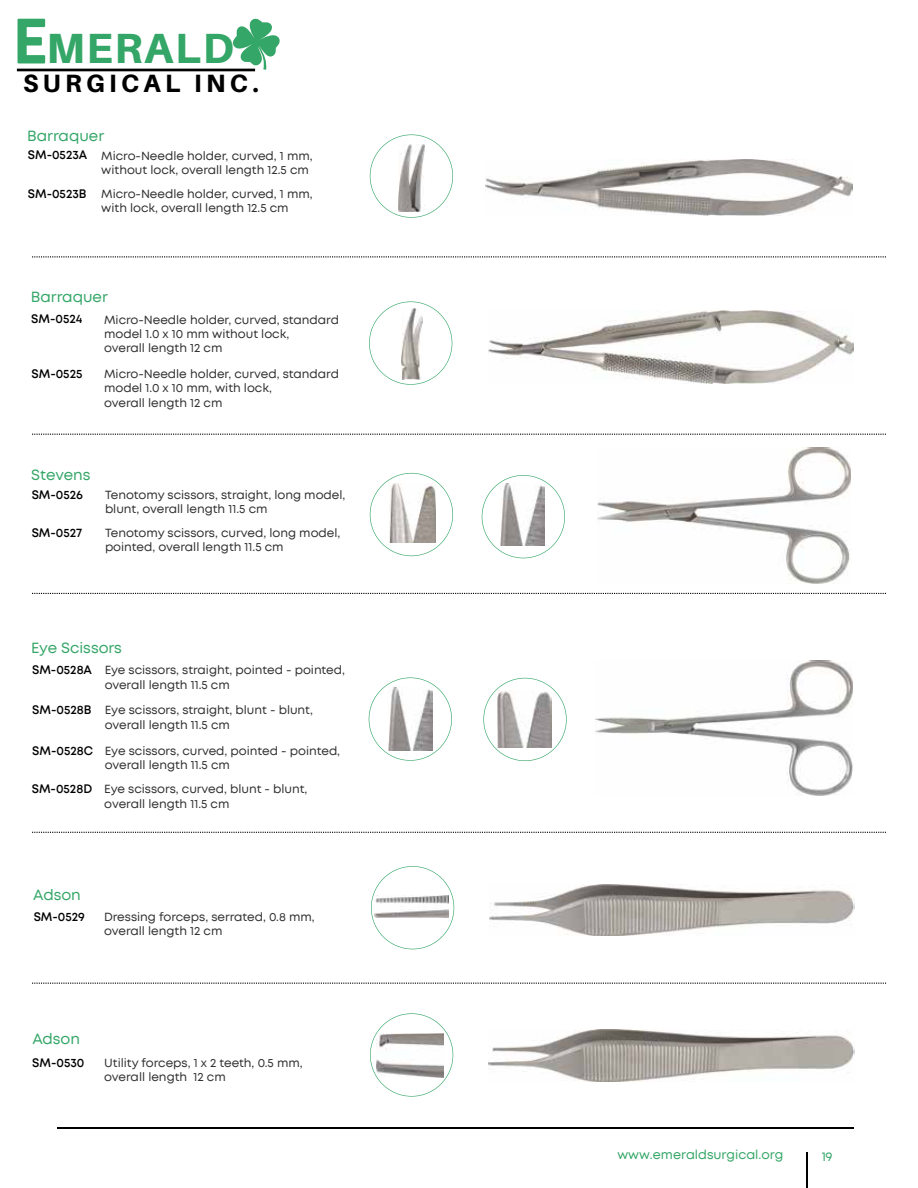
<style>
.page{position:relative;width:918px;height:1188px;background:#fff}
.page>*{position:absolute;margin:0;border:0;box-sizing:border-box;transform-origin:0 0}
.t1{font:800 42.3px "Aileron";letter-spacing:.04em;color:#34a667}
.t2{font:800 25.05px "Aileron";letter-spacing:.175em;color:#000}
.t3{font:15px "Mont";color:#34a667}
.t4{font:12.75px "Mont";color:#34a667}
.t5{font:12px/14.4px "Mont";color:#323031}
.t6{font:600 12px "Mont";color:#000}
.s1{font-family:"Anteb";font-weight:700;font-size:71.1px}
</style>
<div class="page">
<svg style="left:32px;top:434px;width:854px;height:1px"></svg>
<svg style="left:32px;top:832px;width:854px;height:1px"></svg>
<svg style="left:32px;top:983px;width:854px;height:1px"></svg>
<svg style="left:32px;top:256px;width:854px;height:1px"></svg>
<svg style="left:32px;top:593px;width:854px;height:1px"></svg>
<img style="left:486px;top:159px;width:367px;height:57px">
<img style="left:488px;top:310px;width:366px;height:73px">
<img style="left:490px;top:884px;width:365px;height:52px">
<img style="left:488px;top:1030px;width:367px;height:51px">
<img style="left:596px;top:661px;width:257px;height:134px">
<img style="left:598px;top:448px;width:252px;height:136px">
<hr style="left:806px;top:1152px;width:1px;height:36px;background:#000">
<hr style="left:57px;top:1127px;width:797px;height:2px;background:#000">
<hr style="left:17px;top:69px;width:238px;height:2px;background:#000">
<svg style="left:231px;top:18px;width:49px;height:52px"></svg>
<svg style="left:370px;top:134px;width:83px;height:84px"></svg>
<svg style="left:369px;top:301px;width:83px;height:84px"></svg>
<svg style="left:370px;top:473px;width:83px;height:83px"></svg>
<svg style="left:369px;top:677px;width:83px;height:84px"></svg>
<svg style="left:371px;top:866px;width:83px;height:83px"></svg>
<svg style="left:370px;top:1013px;width:83px;height:84px"></svg>
<svg style="left:483px;top:678px;width:84px;height:83px"></svg>
<svg style="left:482px;top:475px;width:83px;height:83px"></svg>
<h1 class="t1" style="left:13px;top:24px;width:222px"><span class="s1">E</span>MERALD</h1>
<h2 class="t2" style="left:23px;top:69px;width:237px">SURGICAL INC.</h2>
<p class="t3" style="left:27px;top:129px;width:79px">Barraquer</p>
<p class="t6" style="left:28px;top:149px;width:61px">SM-0523A</p>
<p class="t6" style="left:28px;top:188px;width:60px">SM-0523B</p>
<p class="t5" style="left:101px;top:149px;width:213px">Micro-Needle holder, curved, 1 mm, without lock, overall length 12.5 cm</p>
<p class="t5" style="left:101px;top:187px;width:213px">Micro-Needle holder, curved, 1 mm, with lock, overall length 12.5 cm</p>
<p class="t3" style="left:31px;top:289px;width:79px">Barraquer</p>
<p class="t6" style="left:31px;top:313px;width:53px">SM-0524</p>
<p class="t6" style="left:31px;top:368px;width:52px">SM-0525</p>
<p class="t5" style="left:104px;top:313px;width:236px">Micro-Needle holder, curved, standard model 1.0 x 10 mm without lock,<br>overall length 12 cm</p>
<p class="t5" style="left:104px;top:367px;width:236px">Micro-Needle holder, curved, standard model 1.0 x 10 mm, with lock,<br>overall length 12 cm</p>
<p class="t3" style="left:31px;top:468px;width:61px">Stevens</p>
<p class="t6" style="left:32px;top:489px;width:53px">SM-0526</p>
<p class="t6" style="left:32px;top:527px;width:52px">SM-0527</p>
<p class="t5" style="left:105px;top:488px;width:242px">Tenotomy scissors, straight, long model, blunt, overall length 11.5 cm</p>
<p class="t5" style="left:105px;top:526px;width:237px">Tenotomy scissors, curved, long model, pointed, overall length 11.5 cm</p>
<p class="t3" style="left:31px;top:640px;width:92px">Eye Scissors</p>
<p class="t6" style="left:32px;top:664px;width:61px">SM-0528A</p>
<p class="t5" style="left:105px;top:663px;width:242px">Eye scissors, straight, pointed - pointed, overall length 11.5 cm</p>
<p class="t6" style="left:32px;top:704px;width:61px">SM-0528B</p>
<p class="t5" style="left:105px;top:704px;width:210px">Eye scissors, straight, blunt - blunt, overall length 11.5 cm</p>
<p class="t6" style="left:32px;top:744px;width:62px">SM-0528C</p>
<p class="t5" style="left:105px;top:744px;width:237px">Eye scissors, curved, pointed - pointed, overall length 11.5 cm</p>
<p class="t6" style="left:32px;top:783px;width:62px">SM-0528D</p>
<p class="t5" style="left:104px;top:783px;width:205px">Eye scissors, curved, blunt - blunt, overall length 11.5 cm</p>
<p class="t3" style="left:33px;top:887px;width:49px">Adson</p>
<p class="t6" style="left:34px;top:910px;width:53px">SM-0529</p>
<p class="t5" style="left:104px;top:910px;width:212px">Dressing forceps, serrated, 0.8 mm, overall length 12 cm</p>
<p class="t3" style="left:32px;top:1032px;width:49px">Adson</p>
<p class="t6" style="left:32px;top:1057px;width:54px">SM-0530</p>
<p class="t5" style="left:104px;top:1056px;width:200px">Utility forceps, 1 x 2 teeth, 0.5 mm, overall length 12 cm</p>
<p class="t4" style="left:617px;top:1149px;width:167px">www.emeraldsurgical.org</p>
<p class="t4" style="left:822px;top:1150px;width:12px">19</p>
</div>
